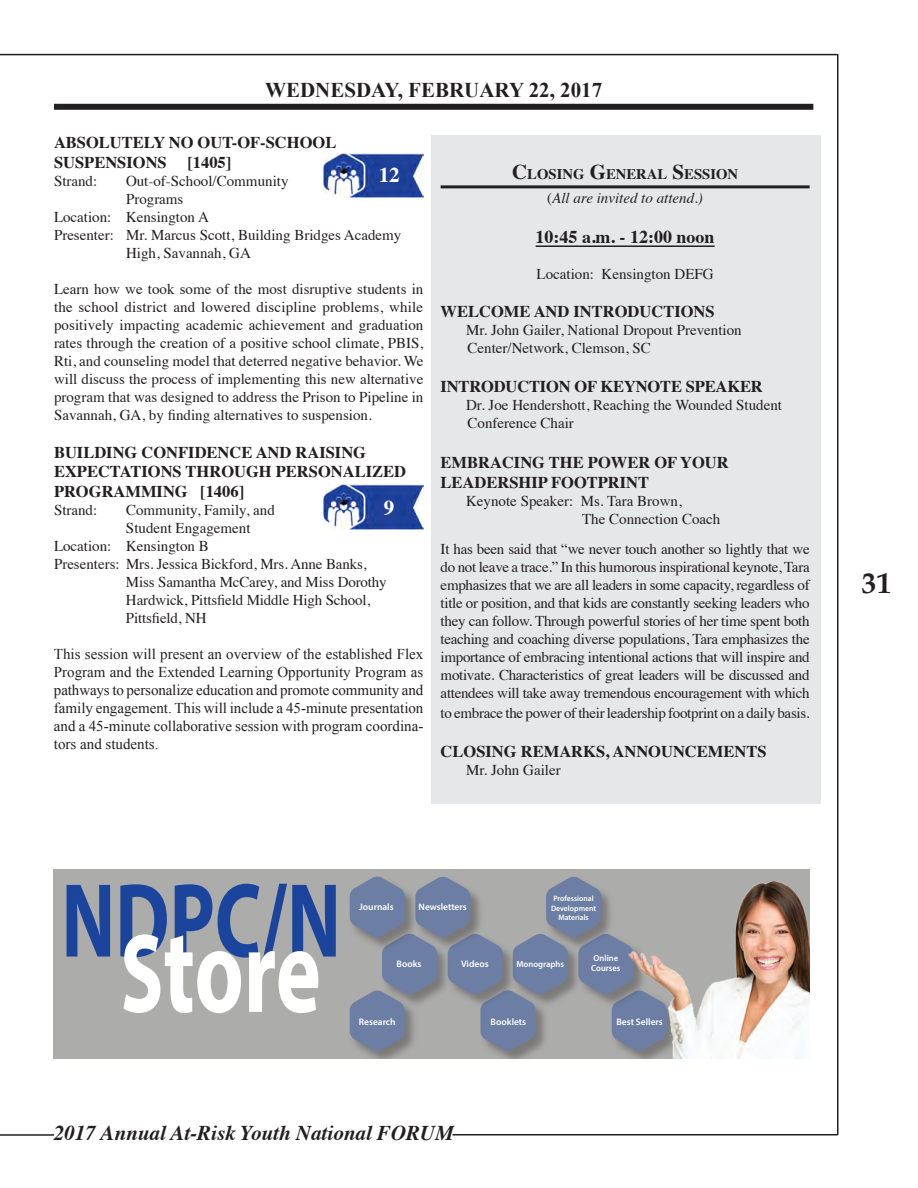
<style>
.page{position:relative;width:918px;height:1188px;background:#fff}
.page>*{position:absolute;margin:0;border:0;box-sizing:border-box;transform-origin:0 0}
.t1{font:700 121.65px "Myriad Pro";color:#fff;scale:.7 1}
.t2{font:700 30px "Palatino";color:#231f20}
.t3{font:italic 700 21px "Times";color:#231f20}
.Page_Heading_W_Rule{font:700 21px "Times New Roman";color:#231f20}
.t4{font:700 21px "Times";color:#fff}
.time{font:700 18px "Times";color:#231f20}
.Session_Title{font:700 16.5px/19.8px "Times";color:#231f20}
.description{font:15px/18px "Times";letter-spacing:-.02em;color:#231f20;text-align:justify}
.Loc_pres{font:15px/18px "Times";color:#231f20}
.description-2{font:15px/18px "Times New Roman";color:#231f20;text-align:justify}
.GenSession_Person{font:15px/18px "Times";color:#231f20}
.t5{font:italic 15px "Times";color:#231f20}
.Subhead_W_Rule{font:700 14.7px "Times";color:#231f20}
.t6{font:600 9.45px "Myriad Pro";color:#fff}
.t7{font:600 8.85px/10.6px "Myriad Pro";color:#fff}
.t8{font:600 7.95px/9.4px "Myriad Pro";color:#fff;text-align:center}
.s1{font-size:21px}
.s2{font-style:normal}
.s3{font-size:113.1px}
</style>
<div class="page">
<hr style="left:837px;top:54px;width:1px;height:1081px;background:#231f20">
<hr style="left:453px;top:1134px;width:385px;height:2px;background:#231f20">
<hr style="left:0;top:54px;width:837px;height:1px;background:#231f20">
<hr style="left:0;top:1134px;width:54px;height:2px;background:#231f20">
<div style="left:432px;top:135px;width:389px;height:669px;background:#e6e7e9"></div>
<div style="left:54px;top:104px;width:759px;height:6px;background:#231f20"></div>
<hr style="left:441px;top:185px;width:369px;height:3px;background:#231f20">
<hr style="left:536px;top:245px;width:179px;height:2px;background:#231f20">
<img style="left:324px;top:485px;width:99px;height:44px">
<img style="left:324px;top:153px;width:99px;height:45px">
<div style="left:54px;top:869px;width:756px;height:189px;background:#acacaa"></div>
<svg style="left:67px;top:885px;width:43px;height:72px"></svg>
<svg style="left:120px;top:884px;width:47px;height:73px"></svg>
<svg style="left:175px;top:884px;width:37px;height:73px"></svg>
<svg style="left:218px;top:884px;width:118px;height:77px"></svg>
<img style="left:349px;top:895px;width:1px;height:24px">
<svg style="left:350px;top:876px;width:279px;height:175px"></svg>
<img style="left:629px;top:882px;width:181px;height:176px">
<p class="Page_Heading_W_Rule" style="left:265px;top:75px;width:339px">WEDNESDAY, FEBRUARY 22, 2017</p>
<p class="Session_Title" style="left:54px;top:131px;width:284px">ABSOLUTELY NO OUT-OF-SCHOOL<br>SUSPENSIONS [1405]</p>
<p class="Loc_pres" style="left:54px;top:170px;width:45px">Strand:</p>
<p class="Loc_pres" style="left:126px;top:170px;width:164px">Out-of-School/Community<br>Programs</p>
<p class="Loc_pres" style="left:54px;top:206px;width:156px">Location: Kensington A</p>
<p class="Loc_pres" style="left:126px;top:224px;width:277px;text-indent:-72px">Presenter: Mr. Marcus Scott, Building Bridges Academy<br>High, Savannah, GA</p>
<p class="description" style="left:54px;top:278px;width:371px">Learn how we took some of the most disruptive students in the school district and lowered discipline problems, while positively impacting academic achievement and graduation rates through the creation of a positive school climate, PBIS, Rti, and counseling model that deterred negative behavior. We will discuss the process of implementing this new alternative program that was designed to address the Prison to Pipeline in Savannah, GA, by finding alternatives to suspension.</p>
<p class="Session_Title" style="left:54px;top:440px;width:354px">BUILDING CONFIDENCE AND RAISING<br>EXPECTATIONS THROUGH PERSONALIZED<br>PROGRAMMING [1406]</p>
<p class="Loc_pres" style="left:54px;top:500px;width:45px">Strand:</p>
<p class="Loc_pres" style="left:126px;top:500px;width:150px">Community, Family, and<br>Student Engagement</p>
<p class="Loc_pres" style="left:54px;top:536px;width:156px">Location: Kensington B</p>
<p class="Loc_pres" style="left:126px;top:554px;width:262px;text-indent:-72px">Presenters: Mrs. Jessica Bickford, Mrs. Anne Banks, Miss Samantha McCarey, and Miss Dorothy Hardwick, Pittsfield Middle High School, Pittsfield, NH</p>
<p class="description-2" style="left:54px;top:645px;width:371px">This session will present an overview of the established Flex Program and the Extended Learning Opportunity Program as pathways to personalize education and promote community and family engagement. This will include a 45-minute presentation and a 45-minute collaborative session with program coordina&shy;tors and students.</p>
<p class="Subhead_W_Rule" style="left:512px;top:160px;width:228px"><span class="s1">C</span>LOSING <span class="s1">G</span>ENERAL <span class="s1">S</span>ESSION</p>
<p class="t5" style="left:547px;top:185px;width:157px"><span class="s2">(</span>All are invited to attend.)</p>
<p class="time" style="left:536px;top:220px;width:180px">10:45 a.m. - 12:00 noon</p>
<p class="Loc_pres" style="left:537px;top:264px;width:179px">Location: Kensington DEFG</p>
<p class="Session_Title" style="left:441px;top:300px;width:276px">WELCOME AND INTRODUCTIONS</p>
<p class="GenSession_Person" style="left:466px;top:319px;width:277px">Mr. John Gailer, National Dropout Prevention<br>Center/Network, Clemson, SC</p>
<p class="Session_Title" style="left:441px;top:375px;width:324px">INTRODUCTION OF KEYNOTE SPEAKER</p>
<p class="GenSession_Person" style="left:466px;top:395px;width:317px">Dr. Joe Hendershott, Reaching the Wounded Student<br>Conference Chair</p>
<p class="Session_Title" style="left:441px;top:451px;width:290px">EMBRACING THE POWER OF YOUR<br>LEADERSHIP FOOTPRINT</p>
<p class="GenSession_Person" style="left:582px;top:490px;width:140px;text-indent:-116px">Keynote Speaker: Ms. Tara Brown,<br>The Connection Coach</p>
<p class="description" style="left:441px;top:538px;width:371px">It has been said that “we never touch another so lightly that we do not leave a trace.” In this humorous inspirational keynote, Tara emphasizes that we are all leaders in some capacity, regardless of title or position, and that kids are constantly seeking leaders who they can follow. Through powerful stories of her time spent both teaching and coaching diverse populations, Tara emphasizes the importance of embracing intentional actions that will inspire and motivate. Characteristics of great leaders will be discussed and attendees will take away tremendous encouragement with which</p>
<p class="description" style="left:441px;top:702px;width:371px">to embrace the power of their leadership footprint on a daily basis.</p>
<p class="Session_Title" style="left:441px;top:740px;width:327px">CLOSING REMARKS, ANNOUNCEMENTS</p>
<p class="GenSession_Person" style="left:466px;top:760px;width:96px">Mr. John Gailer</p>
<p class="t4" style="left:379px;top:155px;width:23px">12</p>
<p class="t4" style="left:384px;top:488px;width:12px">9</p>
<p class="t1" style="left:120px;top:892px;width:288px"><span class="s3">S</span>tore</p>
<p class="t6" style="left:359px;top:901px;width:36px">Journals</p>
<p class="t6" style="left:419px;top:901px;width:50px">Newsletters</p>
<p class="t6" style="left:397px;top:958px;width:26px">Books</p>
<p class="t6" style="left:461px;top:958px;width:29px">Videos</p>
<p class="t8" style="left:551px;top:894px;width:47px">Professional<br>Development<br>Materials</p>
<p class="t7" style="left:517px;top:959px;width:49px">Monographs</p>
<p class="t7" style="left:591px;top:952px;width:31px">Online<br>Courses</p>
<p class="t6" style="left:359px;top:1016px;width:38px">Research</p>
<p class="t6" style="left:491px;top:1016px;width:37px">Booklets</p>
<p class="t6" style="left:616px;top:1016px;width:48px">Best Sellers</p>
<h3 class="t3" style="left:54px;top:1113px;width:402px">2017 Annual At-Risk Youth National FORUM</h3>
<h2 class="t2" style="left:861px;top:557px;width:31px">31</h2>
</div>
